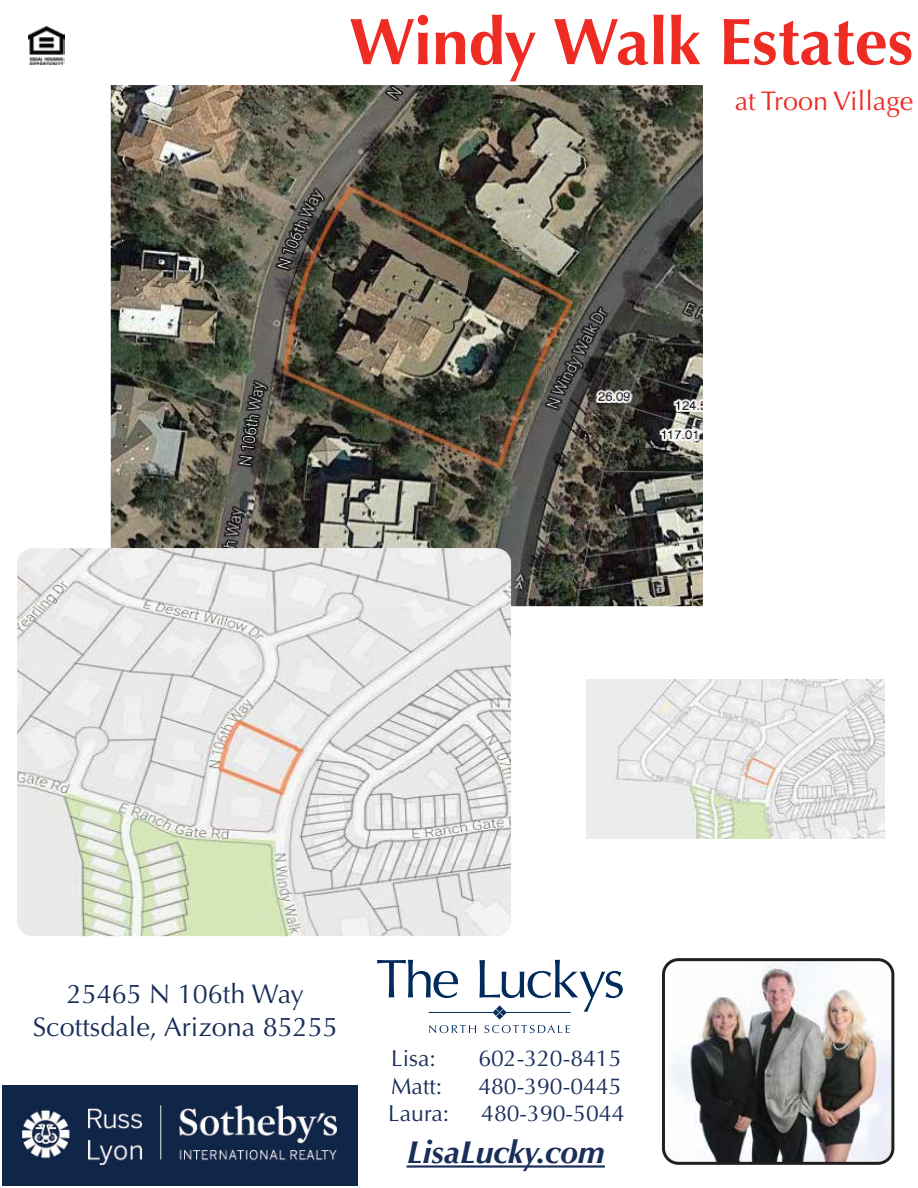
<style>
.page{position:relative;width:918px;height:1188px;background:#fff}
.page>*{position:absolute;margin:0;border:0;box-sizing:border-box;transform-origin:0 0}
.t1{font:700 66px "Optima";color:#ee2c24}
.t2{font:italic 700 31.8px "Optima";color:#1a2e5a}
.t3{font:27px/32.4px "Optima";color:#1a2e5a;text-align:center}
.t4{font:27px "Optima";color:#ee2c24}
.t5{font:22.95px "Optima";color:#1a2e5a}
</style>
<div class="page">
<img style="left:2px;top:1085px;width:355px;height:101px">
<img style="left:29px;top:27px;width:36px;height:37px">
<svg style="left:407px;top:1166px;width:198px;height:1px"></svg>
<svg style="left:377px;top:960px;width:81px;height:38px"></svg>
<svg style="left:479px;top:960px;width:144px;height:52px"></svg>
<svg style="left:429px;top:1025px;width:47px;height:8px"></svg>
<svg style="left:484px;top:1025px;width:86px;height:8px"></svg>
<svg style="left:492px;top:1009px;width:8px;height:7px"></svg>
<svg style="left:496px;top:1005px;width:7px;height:8px"></svg>
<svg style="left:496px;top:1012px;width:7px;height:8px"></svg>
<svg style="left:500px;top:1009px;width:7px;height:7px"></svg>
<hr style="left:503px;top:1012px;width:68px;height:1px;background:#002b5c">
<hr style="left:429px;top:1012px;width:67px;height:1px;background:#002b5c">
<img style="left:662px;top:958px;width:232px;height:207px">
<img style="left:111px;top:85px;width:592px;height:521px">
<img style="left:17px;top:548px;width:494px;height:388px">
<img style="left:111px;top:548px;width:400px;height:58px">
<img style="left:587px;top:680px;width:298px;height:158px">
<h1 class="t1" style="left:349px;top:3px;width:566px">Windy Walk Estates</h1>
<p class="t4" style="left:735px;top:85px;width:180px">at Troon Village</p>
<p class="t3" style="left:33px;top:978px;width:307px">25465 N 106th Way<br>Scottsdale, Arizona 85255</p>
<p class="t5" style="left:391px;top:1045px;width:46px">Lisa:</p>
<p class="t5" style="left:478px;top:1045px;width:145px">602-320-8415</p>
<p class="t5" style="left:391px;top:1073px;width:53px">Matt:</p>
<p class="t5" style="left:478px;top:1073px;width:145px">480-390-0445</p>
<p class="t5" style="left:388px;top:1100px;width:63px">Laura:</p>
<p class="t5" style="left:481px;top:1100px;width:145px">480-390-5044</p>
<h2 class="t2" style="left:407px;top:1134px;width:199px">LisaLucky.com</h2>
</div>
